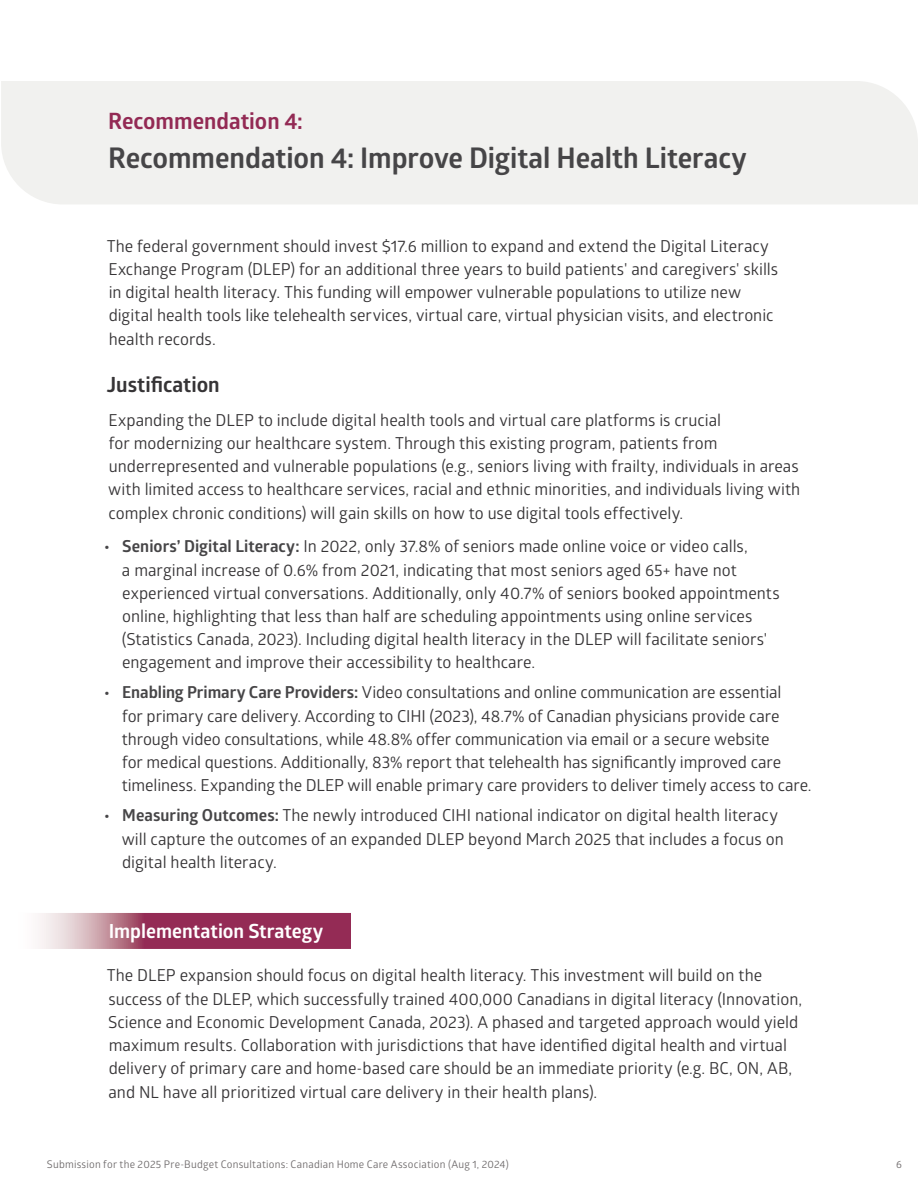
<style>
.page{position:relative;width:918px;height:1188px;background:#fff}
.page>*{position:absolute;margin:0;border:0;box-sizing:border-box;transform-origin:0 0}
.t1{font:700 28.5px "Glober";color:#464547}
.t2{font:700 22.5px "Glober";color:#932a54}
.t3{font:700 21px "Glober";color:#363436}
.t4{font:700 19.5px "Glober";color:#fff}
.t5{font:16.5px/23.2px "Glober";color:#363436}
.t6{font:10.5px "Glober";letter-spacing:.02em;color:#6f6b6c}
.s1{font-weight:700;color:#464547}
</style>
<div class="page">
<div style="left:1px;top:81px;width:917px;height:123px;background:#f1f1ef"></div>
<svg style="left:40px;top:913px;width:311px;height:36px;background:#a75474"></svg>
<h2 class="t2" style="left:108px;top:104px;width:196px">Recommendation 4:</h2>
<h1 class="t1" style="left:108px;top:137px;width:640px">Recommendation 4: Improve Digital Health Literacy</h1>
<p class="t5" style="left:107px;top:233px;width:673px">The federal government should invest $17.6 million to expand and extend the Digital Literacy Exchange Program (DLEP) for an additional three years to build patients' and caregivers' skills in digital health literacy. This funding will empower vulnerable populations to utilize new digital health tools like telehealth services, virtual care, virtual physician visits, and electronic health records.</p>
<p class="t3" style="left:107px;top:369px;width:114px">Justification</p>
<p class="t5" style="left:108px;top:407px;width:694px">Expanding the DLEP to include digital health tools and virtual care platforms is crucial<br>for modernizing our healthcare system. Through this existing program, patients from underrepresented and vulnerable populations (e.g., seniors living with frailty, individuals in areas with limited access to healthcare services, racial and ethnic minorities, and individuals living with complex chronic conditions) will gain skills on how to use digital tools effectively.</p>
<p class="t5" style="left:122px;top:534px;width:659px;text-indent:-18px"><span class="s1">• Seniors’ Digital Literacy:</span> In 2022, only 37.8% of seniors made online voice or video calls,<br>a marginal increase of 0.6% from 2021, indicating that most seniors aged 65+ have not experienced virtual conversations. Additionally, only 40.7% of seniors booked appointments online, highlighting that less than half are scheduling appointments using online services (Statistics Canada, 2023). Including digital health literacy in the DLEP will facilitate seniors' engagement and improve their accessibility to healthcare.</p>
<p class="t5" style="left:122px;top:680px;width:691px;text-indent:-18px"><span class="s1">• Enabling Primary Care Providers:</span> Video consultations and online communication are essential<br>for primary care delivery. According to CIHI (2023), 48.7% of Canadian physicians provide care through video consultations, while 48.8% offer communication via email or a secure website<br>for medical questions. Additionally, 83% report that telehealth has significantly improved care timeliness. Expanding the DLEP will enable primary care providers to deliver timely access to care.</p>
<p class="t5" style="left:122px;top:803px;width:664px;text-indent:-18px"><span class="s1">• Measuring Outcomes:</span> The newly introduced CIHI national indicator on digital health literacy will capture the outcomes of an expanded DLEP beyond March 2025 that includes a focus on digital health literacy.</p>
<p class="t4" style="left:109px;top:917px;width:216px">Implementation Strategy</p>
<p class="t5" style="left:107px;top:963px;width:697px">The DLEP expansion should focus on digital health literacy. This investment will build on the success of the DLEP, which successfully trained 400,000 Canadians in digital literacy (Innovation, Science and Economic Development Canada, 2023). A phased and targeted approach would yield maximum results. Collaboration with jurisdictions that have identified digital health and virtual delivery of primary care and home-based care should be an immediate priority (e.g. BC, ON, AB, and NL have all prioritized virtual care delivery in their health plans).</p>
<p class="t6" style="left:47px;top:1157px;width:463px">Submission for the 2025 Pre-Budget Consultations: Canadian Home Care Association (Aug 1, 2024)</p>
<p class="t6" style="left:896px;top:1157px;width:7px">6</p>
</div>
